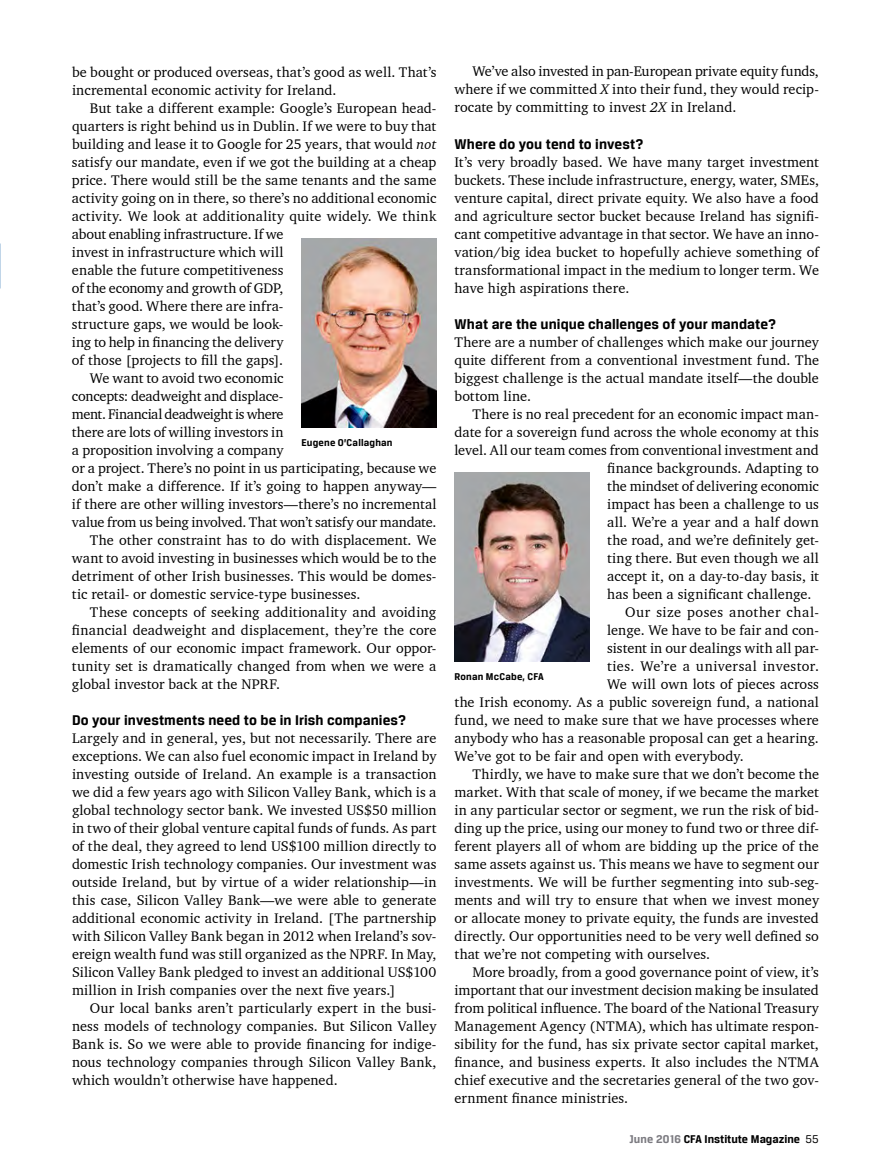
<style>
.page{position:relative;width:891px;height:1175px;background:#fff}
.page>*{position:absolute;margin:0;border:0;box-sizing:border-box;transform-origin:0 0}
.t1{font:700 15px "Breuer Text";letter-spacing:.005em;color:#000}
.t2{font:14.25px/18px "Charter BT";letter-spacing:.005em;color:#000;text-align:justify}
.t3{font:14.25px "Charter BT";letter-spacing:-.015em;color:#000}
.t4{font:14.25px "Charter BT";letter-spacing:-.03em;color:#000}
.t5{font:14.25px "Charter BT";letter-spacing:.03em;color:#000}
.t6{font:14.25px "Charter BT";letter-spacing:-.02em;color:#000}
.t7{font:14.25px "Charter BT";letter-spacing:.035em;color:#000}
.t8{font:700 12px "Breuer Text";color:#000}
.t9{font:700 10.5px "Breuer Text";letter-spacing:.02em;color:#000}
.s1{font-style:italic}
.s2{color:#7b7a80}
.s3{font-weight:400}
</style>
<div class="page">
<img style="left:302px;top:238px;width:134px;height:190px">
<img style="left:454px;top:472px;width:135px;height:190px">
<p class="t2" style="left:72px;top:62px;width:366px">be bought or produced overseas, that’s good as well. That’s incremental economic activity for Ireland.</p>
<p class="t2" style="left:90px;top:98px;width:348px">But take a different example: Google’s European head-</p>
<p class="t2" style="left:72px;top:116px;width:366px">quarters is right behind us in Dublin. If we were to buy that</p>
<p class="t2" style="left:72px;top:134px;width:366px">building and lease it to Google for 25 years, that would <span class="s1">not</span></p>
<p class="t2" style="left:72px;top:152px;width:366px">satisfy our mandate, even if we got the building at a cheap</p>
<p class="t2" style="left:72px;top:170px;width:366px">price. There would still be the same tenants and the same</p>
<p class="t2" style="left:72px;top:188px;width:366px">activity going on in there, so there’s no additional economic</p>
<p class="t2" style="left:72px;top:206px;width:366px">activity. We look at additionality quite widely. We think</p>
<p class="t2" style="left:72px;top:224px;width:213px">about enabling infrastructure. If we</p>
<p class="t2" style="left:72px;top:242px;width:213px">invest in infrastructure which will</p>
<p class="t2" style="left:72px;top:260px;width:213px">enable the future competitiveness</p>
<p class="t6" style="left:72px;top:279px;width:213px">of the economy and growth of GDP,</p>
<p class="t2" style="left:72px;top:296px;width:213px">that’s good. Where there are infra-</p>
<p class="t2" style="left:72px;top:314px;width:213px">structure gaps, we would be look-</p>
<p class="t2" style="left:72px;top:332px;width:213px">ing to help in financing the delivery</p>
<p class="t2" style="left:72px;top:350px;width:213px">of those [projects to fill the gaps].</p>
<p class="t2" style="left:90px;top:368px;width:195px">We want to avoid two economic</p>
<p class="t3" style="left:72px;top:387px;width:213px">concepts: deadweight and displace-</p>
<p class="t4" style="left:72px;top:405px;width:213px">ment. Financial deadweight is where</p>
<p class="t2" style="left:72px;top:422px;width:213px">there are lots of willing investors in</p>
<p class="t2" style="left:72px;top:440px;width:213px">a proposition involving a company</p>
<p class="t2" style="left:72px;top:458px;width:366px">or a project. There’s no point in us participating, because we</p>
<p class="t2" style="left:72px;top:476px;width:366px">don’t make a difference. If it’s going to happen anyway—</p>
<p class="t2" style="left:72px;top:494px;width:366px">if there are other willing investors—there’s no incremental</p>
<p class="t3" style="left:72px;top:513px;width:366px">value from us being involved. That won’t satisfy our mandate.</p>
<p class="t2" style="left:90px;top:530px;width:348px">The other constraint has to do with displacement. We</p>
<p class="t2" style="left:72px;top:548px;width:366px">want to avoid investing in businesses which would be to the</p>
<p class="t2" style="left:72px;top:566px;width:366px">detriment of other Irish businesses. This would be domes-</p>
<p class="t2" style="left:72px;top:584px;width:290px">tic retail- or domestic service-type businesses.</p>
<p class="t2" style="left:90px;top:602px;width:348px">These concepts of seeking additionality and avoiding</p>
<p class="t2" style="left:72px;top:620px;width:366px">financial deadweight and displacement, they’re the core</p>
<p class="t2" style="left:72px;top:638px;width:366px">elements of our economic impact framework. Our oppor-</p>
<p class="t2" style="left:72px;top:656px;width:366px">tunity set is dramatically changed from when we were a</p>
<p class="t2" style="left:72px;top:674px;width:210px">global investor back at the NPRF.</p>
<p class="t1" style="left:72px;top:711px;width:336px">Do your investments need to be in Irish companies?</p>
<p class="t2" style="left:72px;top:728px;width:366px">Largely and in general, yes, but not necessarily. There are exceptions. We can also fuel economic impact in Ireland by investing outside of Ireland. An example is a transaction we did a few years ago with Silicon Valley Bank, which is a global technology sector bank. We invested US$50 million in two of their global venture capital funds of funds. As part of the deal, they agreed to lend US$100 million directly to domestic Irish technology companies. Our investment was outside Ireland, but by virtue of a wider relationship—in this case, Silicon Valley Bank—we were able to generate additional economic activity in Ireland. [The partnership with Silicon Valley Bank began in 2012 when Ireland’s sov&shy;ereign wealth fund was still organized as the NPRF. In May, Silicon Valley Bank pledged to invest an additional US$100 million in Irish companies over the next five years.]</p>
<p class="t2" style="left:72px;top:998px;width:366px;text-indent:18px">Our local banks aren’t particularly expert in the busi&shy;ness models of technology companies. But Silicon Valley Bank is. So we were able to provide financing for indige&shy;nous technology companies through Silicon Valley Bank, which wouldn’t otherwise have happened.</p>
<p class="t9" style="left:302px;top:436px;width:93px">Eugene O’Callaghan</p>
<p class="t2" style="left:454px;top:62px;width:366px;text-indent:18px">We’ve also invested in pan-European private equity funds, where if we committed <span class="s1">X</span> into their fund, they would recip&shy;rocate by committing to invest <span class="s1">2X</span> in Ireland.</p>
<p class="t1" style="left:454px;top:135px;width:190px">Where do you tend to invest?</p>
<p class="t2" style="left:454px;top:152px;width:366px">It’s very broadly based. We have many target investment buckets. These include infrastructure, energy, water, SMEs, venture capital, direct private equity. We also have a food and agriculture sector bucket because Ireland has signifi&shy;cant competitive advantage in that sector. We have an inno&shy;vation/big idea bucket to hopefully achieve something of transformational impact in the medium to longer term. We have high aspirations there.</p>
<p class="t1" style="left:454px;top:315px;width:323px">What are the unique challenges of your mandate?</p>
<p class="t2" style="left:454px;top:332px;width:366px">There are a number of challenges which make our journey quite different from a conventional investment fund. The biggest challenge is the actual mandate itself—the double bottom line.</p>
<p class="t2" style="left:472px;top:404px;width:348px">There is no real precedent for an economic impact man-</p>
<p class="t2" style="left:454px;top:422px;width:366px">date for a sovereign fund across the whole economy at this</p>
<p class="t2" style="left:454px;top:440px;width:366px">level. All our team comes from conventional investment and</p>
<p class="t2" style="left:607px;top:458px;width:213px">finance backgrounds. Adapting to</p>
<p class="t2" style="left:607px;top:476px;width:213px">the mindset of delivering economic</p>
<p class="t2" style="left:607px;top:494px;width:213px">impact has been a challenge to us</p>
<p class="t2" style="left:607px;top:512px;width:213px">all. We’re a year and a half down</p>
<p class="t2" style="left:607px;top:530px;width:213px">the road, and we’re definitely get-</p>
<p class="t2" style="left:607px;top:548px;width:213px">ting there. But even though we all</p>
<p class="t2" style="left:607px;top:566px;width:213px">accept it, on a day-to-day basis, it</p>
<p class="t2" style="left:607px;top:584px;width:206px">has been a significant challenge.</p>
<p class="t7" style="left:625px;top:603px;width:195px">Our size poses another chal-</p>
<p class="t2" style="left:607px;top:620px;width:213px">lenge. We have to be fair and con-</p>
<p class="t2" style="left:607px;top:638px;width:213px">sistent in our dealings with all par-</p>
<p class="t5" style="left:607px;top:657px;width:213px">ties. We’re a universal investor.</p>
<p class="t2" style="left:607px;top:674px;width:213px">We will own lots of pieces across</p>
<p class="t2" style="left:454px;top:692px;width:366px">the Irish economy. As a public sovereign fund, a national</p>
<p class="t2" style="left:454px;top:710px;width:366px">fund, we need to make sure that we have processes where</p>
<p class="t2" style="left:454px;top:728px;width:366px">anybody who has a reasonable proposal can get a hearing.</p>
<p class="t2" style="left:454px;top:746px;width:291px">We’ve got to be fair and open with everybody.</p>
<p class="t2" style="left:472px;top:764px;width:348px">Thirdly, we have to make sure that we don’t become the</p>
<p class="t2" style="left:454px;top:782px;width:366px">market. With that scale of money, if we became the market</p>
<p class="t2" style="left:454px;top:800px;width:366px">in any particular sector or segment, we run the risk of bid-</p>
<p class="t2" style="left:454px;top:818px;width:366px">ding up the price, using our money to fund two or three dif-</p>
<p class="t2" style="left:454px;top:836px;width:366px">ferent players all of whom are bidding up the price of the</p>
<p class="t2" style="left:454px;top:854px;width:366px">same assets against us. This means we have to segment our</p>
<p class="t2" style="left:454px;top:872px;width:366px">investments. We will be further segmenting into sub-seg-</p>
<p class="t2" style="left:454px;top:890px;width:366px">ments and will try to ensure that when we invest money</p>
<p class="t2" style="left:454px;top:908px;width:366px">or allocate money to private equity, the funds are invested</p>
<p class="t2" style="left:454px;top:926px;width:366px">directly. Our opportunities need to be very well defined so</p>
<p class="t2" style="left:454px;top:944px;width:257px">that we’re not competing with ourselves.</p>
<p class="t2" style="left:472px;top:962px;width:348px">More broadly, from a good governance point of view, it’s</p>
<p class="t2" style="left:454px;top:980px;width:366px">important that our investment decision making be insulated</p>
<p class="t2" style="left:454px;top:998px;width:366px">from political influence. The board of the National Treasury</p>
<p class="t2" style="left:454px;top:1016px;width:366px">Management Agency (NTMA), which has ultimate respon-</p>
<p class="t2" style="left:454px;top:1034px;width:366px">sibility for the fund, has six private sector capital market,</p>
<p class="t2" style="left:454px;top:1052px;width:366px">finance, and business experts. It also includes the NTMA</p>
<p class="t2" style="left:454px;top:1070px;width:366px">chief executive and the secretaries general of the two gov-</p>
<p class="t2" style="left:454px;top:1088px;width:175px">ernment finance ministries.</p>
<p class="t9" style="left:454px;top:670px;width:91px">Ronan McCabe, CFA</p>
<p class="t8" style="left:630px;top:1132px;width:191px"><span class="s2">June 2016</span> CFA Institute Magazine <span class="s3">55</span></p>
</div>
